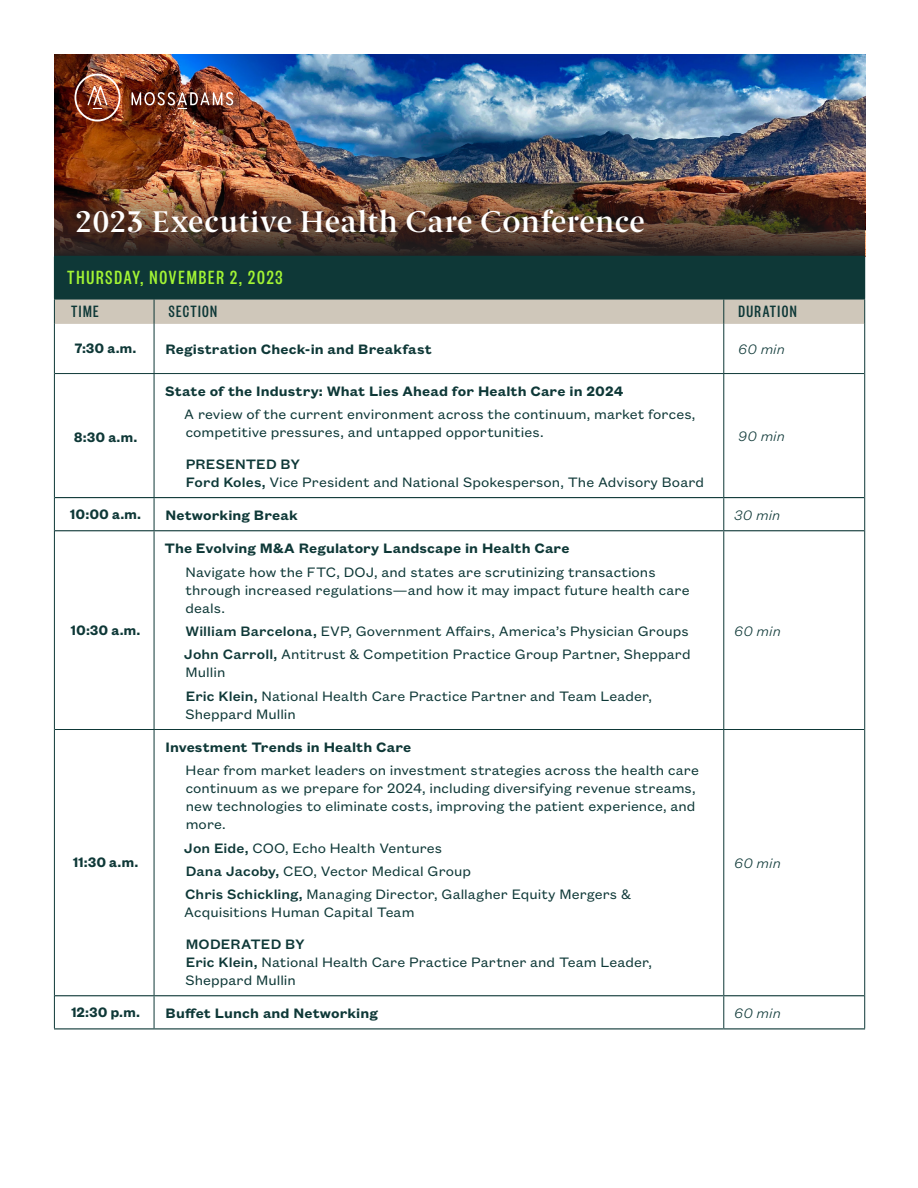
<style>
.page{position:relative;width:918px;height:1188px;background:#fff}
.page>*{position:absolute;margin:0;border:0;box-sizing:border-box;transform-origin:0 0}
.H2__Left{font:30px "Berlingske Serif D Bd";letter-spacing:.015em;color:#fff}
.t1{font:500 21px "Founders Grotesk X Cond";letter-spacing:.09em;color:#a2f434}
.location{font:500 18px "Founders Grotesk X Cond";letter-spacing:.075em;color:#0e3837}
.time{font:500 18px "Founders Grotesk X Cond";color:#0e3837}
.speaker{font:15px/18px "Founders Grotesk Text";letter-spacing:.005em;color:#0e3837}
.t2{font:600 15px "Founders Grotesk Text";letter-spacing:.005em;color:#0e3837}
.time-2{font:600 15px "Founders Grotesk";letter-spacing:.035em;color:#0e3837}
.location-2{font:italic 300 15px "Founders Grotesk Text";letter-spacing:.005em;color:#0e3837}
.s1{font-weight:500}
</style>
<div class="page">
<img style="left:55px;top:56px;width:810px;height:200px">
<div style="left:54px;top:256px;width:811px;height:43px;background:#0e3837"></div>
<svg style="left:55px;top:531px;width:809px;height:464px"></svg>
<div style="left:54px;top:299px;width:811px;height:25px;background:#cfc7ba"></div>
<hr style="left:54px;top:324px;width:1px;height:50px;background:#0e3837">
<hr style="left:154px;top:324px;width:1px;height:49px;background:#0e3837">
<hr style="left:724px;top:324px;width:1px;height:49px;background:#0e3837">
<hr style="left:864px;top:324px;width:1px;height:50px;background:#0e3837">
<hr style="left:54px;top:374px;width:1px;height:124px;background:#0e3837">
<hr style="left:55px;top:373px;width:99px;height:1px;background:#0e3837">
<hr style="left:154px;top:374px;width:1px;height:123px;background:#0e3837">
<hr style="left:154px;top:373px;width:570px;height:1px;background:#0e3837">
<hr style="left:724px;top:374px;width:1px;height:123px;background:#0e3837">
<hr style="left:724px;top:373px;width:140px;height:1px;background:#0e3837">
<hr style="left:864px;top:374px;width:1px;height:124px;background:#0e3837">
<hr style="left:54px;top:498px;width:1px;height:33px;background:#0e3837">
<hr style="left:154px;top:498px;width:1px;height:32px;background:#0e3837">
<hr style="left:724px;top:498px;width:1px;height:32px;background:#0e3837">
<hr style="left:864px;top:498px;width:1px;height:33px;background:#0e3837">
<hr style="left:54px;top:531px;width:1px;height:199px;background:#0e3837">
<hr style="left:154px;top:531px;width:1px;height:198px;background:#0e3837">
<hr style="left:724px;top:531px;width:1px;height:198px;background:#0e3837">
<hr style="left:864px;top:531px;width:1px;height:199px;background:#0e3837">
<hr style="left:54px;top:730px;width:1px;height:266px;background:#0e3837">
<hr style="left:55px;top:729px;width:99px;height:1px;background:#0e3837">
<hr style="left:154px;top:730px;width:1px;height:265px;background:#0e3837">
<hr style="left:154px;top:729px;width:570px;height:1px;background:#0e3837">
<hr style="left:724px;top:730px;width:1px;height:265px;background:#0e3837">
<hr style="left:724px;top:729px;width:140px;height:1px;background:#0e3837">
<hr style="left:864px;top:730px;width:1px;height:266px;background:#0e3837">
<hr style="left:54px;top:996px;width:1px;height:32px;background:#0e3837">
<hr style="left:154px;top:996px;width:1px;height:32px;background:#0e3837">
<hr style="left:724px;top:996px;width:1px;height:32px;background:#0e3837">
<hr style="left:864px;top:996px;width:1px;height:32px;background:#0e3837">
<hr style="left:55px;top:497px;width:99px;height:1px;background:#0e3837">
<hr style="left:154px;top:497px;width:570px;height:1px;background:#0e3837">
<hr style="left:724px;top:497px;width:140px;height:1px;background:#0e3837">
<hr style="left:55px;top:530px;width:99px;height:1px;background:#0e3837">
<hr style="left:154px;top:530px;width:570px;height:1px;background:#0e3837">
<hr style="left:724px;top:530px;width:140px;height:1px;background:#0e3837">
<hr style="left:55px;top:995px;width:99px;height:1px;background:#0e3837">
<hr style="left:154px;top:995px;width:570px;height:1px;background:#0e3837">
<hr style="left:724px;top:995px;width:140px;height:1px;background:#0e3837">
<hr style="left:54px;top:1028px;width:100px;height:1px;background:#0e3837">
<hr style="left:154px;top:1028px;width:570px;height:1px;background:#0e3837">
<hr style="left:724px;top:1028px;width:141px;height:1px;background:#0e3837">
<img style="left:75px;top:74px;width:158px;height:48px">
<p class="H2__Left" style="left:75px;top:201px;width:571px">2023 Executive Health Care Conference</p>
<p class="t1" style="left:67px;top:265px;width:217px">THURSDAY, NOVEMBER 2, 2023</p>
<p class="time" style="left:71px;top:301px;width:29px">TIME</p>
<p class="location" style="left:169px;top:301px;width:50px">SECTION</p>
<p class="location" style="left:739px;top:301px;width:60px">DURATION</p>
<p class="time-2" style="left:75px;top:339px;width:63px">7:30 a.m.</p>
<p class="t2" style="left:166px;top:339px;width:268px">Registration Check-in and Breakfast</p>
<p class="location-2" style="left:738px;top:340px;width:48px">60 min</p>
<p class="time-2" style="left:74px;top:427px;width:64px">8:30 a.m.</p>
<p class="t2" style="left:165px;top:381px;width:460px">State of the Industry: What Lies Ahead for Health Care in 2024</p>
<p class="speaker" style="left:184px;top:404px;width:513px">A review of the current environment across the continuum, market forces, competitive pressures, and untapped opportunities.</p>
<p class="speaker" style="left:186px;top:454px;width:520px"><span class="s1">PRESENTED BY<br>Ford Koles,</span> Vice President and National Spokesperson, The Advisory Board</p>
<p class="location-2" style="left:738px;top:426px;width:48px">90 min</p>
<p class="time-2" style="left:70px;top:505px;width:72px">10:00 a.m.</p>
<p class="t2" style="left:166px;top:505px;width:134px">Networking Break</p>
<p class="location-2" style="left:734px;top:505px;width:48px">30 min</p>
<p class="time-2" style="left:71px;top:621px;width:71px">10:30 a.m.</p>
<p class="time-2" style="left:73px;top:853px;width:66px">11:30 a.m.</p>
<p class="t2" style="left:164px;top:538px;width:407px">The Evolving M&amp;A Regulatory Landscape in Health Care</p>
<p class="speaker" style="left:186px;top:562px;width:506px">Navigate how the FTC, DOJ, and states are scrutinizing transactions through increased regulations—and how it may impact future health care deals.</p>
<p class="speaker" style="left:185px;top:621px;width:505px"><span class="s1">William Barcelona,</span> EVP, Government Affairs, America’s Physician Groups</p>
<p class="speaker" style="left:184px;top:644px;width:508px"><span class="s1">John Carroll,</span> Antitrust &amp; Competition Practice Group Partner, Sheppard<br>Mullin</p>
<p class="speaker" style="left:185px;top:686px;width:468px"><span class="s1">Eric Klein,</span> National Health Care Practice Partner and Team Leader,<br>Sheppard Mullin</p>
<p class="t2" style="left:166px;top:737px;width:247px">Investment Trends in Health Care</p>
<p class="speaker" style="left:186px;top:760px;width:515px">Hear from market leaders on investment strategies across the health care continuum as we prepare for 2024, including diversifying revenue streams, new technologies to eliminate costs, improving the patient experience, and more.</p>
<p class="speaker" style="left:184px;top:838px;width:260px"><span class="s1">Jon Eide,</span> COO, Echo Health Ventures</p>
<p class="speaker" style="left:186px;top:861px;width:287px"><span class="s1">Dana Jacoby,</span> CEO, Vector Medical Group</p>
<p class="speaker" style="left:184px;top:885px;width:448px"><span class="s1">Chris Schickling,</span> Managing Director, Gallagher Equity Mergers &amp;<br>Acquisitions Human Capital Team</p>
<p class="speaker" style="left:185px;top:934px;width:468px"><span class="s1">MODERATED BY<br>Eric Klein,</span> National Health Care Practice Partner and Team Leader,<br>Sheppard Mullin</p>
<p class="location-2" style="left:734px;top:621px;width:48px">60 min</p>
<p class="location-2" style="left:734px;top:853px;width:48px">60 min</p>
<p class="time-2" style="left:71px;top:1003px;width:70px">12:30 p.m.</p>
<p class="t2" style="left:166px;top:1003px;width:214px">Buffet Lunch and Networking</p>
<p class="location-2" style="left:734px;top:1003px;width:48px">60 min</p>
</div>
